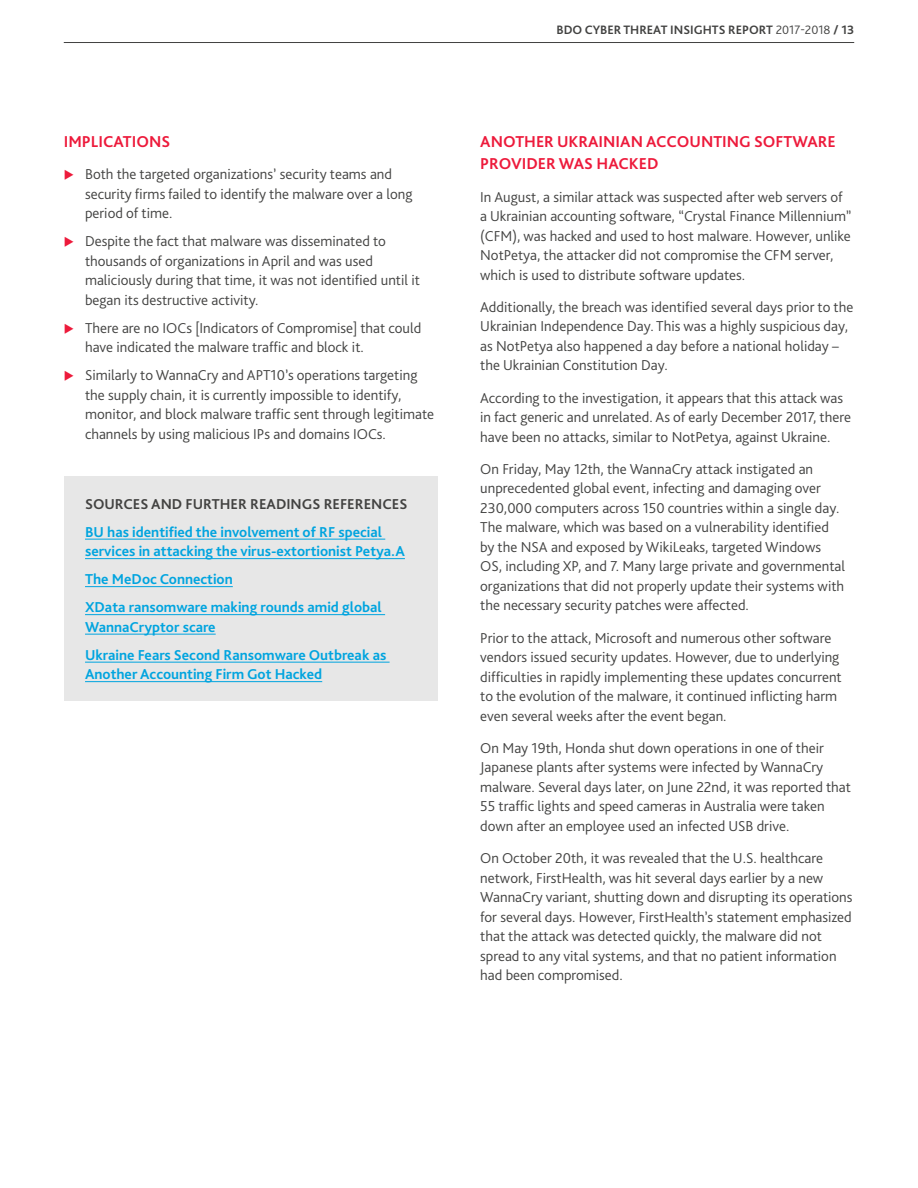
<style>
.page{position:relative;width:918px;height:1188px;background:#fff}
.page>*{position:absolute;margin:0;border:0;box-sizing:border-box;transform-origin:0 0}
.t1{font:700 16.5px/22.5px "Bliss Pro";color:#ed1a3b}
.t2{font:300 15px/19.5px "Bliss Pro";color:#424241}
.t3{font:700 15px/28px "Bliss Pro";color:#00a4df}
.t4{font:700 15px "Bliss Pro";color:#424241}
.t5{font:700 12.75px "Bliss Pro";color:#424241}
.s1{font-weight:300}
</style>
<div class="page">
<div style="left:64px;top:476px;width:374px;height:225px;background:#e7e7e7"></div>
<hr style="left:85px;top:539px;width:300px;height:1px;background:#00a4df">
<hr style="left:85px;top:558px;width:320px;height:1px;background:#00a4df">
<hr style="left:85px;top:586px;width:148px;height:1px;background:#00a4df">
<hr style="left:85px;top:614px;width:300px;height:1px;background:#00a4df">
<hr style="left:85px;top:634px;width:131px;height:1px;background:#00a4df">
<hr style="left:85px;top:662px;width:305px;height:1px;background:#00a4df">
<hr style="left:85px;top:681px;width:237px;height:1px;background:#00a4df">
<hr style="left:64px;top:42px;width:790px;height:1px;background:#424241">
<p class="t1" style="left:64px;top:130px;width:108px">IMPLICATIONS</p>
<p class="t2" style="left:85px;top:164px;width:329px">Both the targeted organizations’ security teams and security firms failed to identify the malware over a long period of time.</p>
<p class="t2" style="left:85px;top:231px;width:337px">Despite the fact that malware was disseminated to thousands of organizations in April and was used maliciously during that time, it was not identified until it began its destructive activity.</p>
<p class="t2" style="left:85px;top:318px;width:338px">There are no IOCs [Indicators of Compromise] that could have indicated the malware traffic and block it.</p>
<p class="t2" style="left:85px;top:365px;width:351px">Similarly to WannaCry and APT10’s operations targeting the supply chain, it is currently impossible to identify, monitor, and block malware traffic sent through legitimate channels by using malicious IPs and domains IOCs.</p>
<p class="t4" style="left:85px;top:495px;width:324px">SOURCES AND FURTHER READINGS REFERENCES</p>
<p class="t3" style="left:85px;top:522px;width:321px;line-height:19.5px">BU has identified the involvement of RF special services in attacking the virus-extortionist Petya.A</p>
<p class="t3" style="left:85px;top:565px;width:298px">The MeDoc Connection<br>XData ransomware making rounds amid global</p>
<p class="t3" style="left:85px;top:613px;width:303px">WannaCryptor scare<br>Ukraine Fears Second Ransomware Outbreak as</p>
<p class="t3" style="left:85px;top:660px;width:239px">Another Accounting Firm Got Hacked</p>
<p class="t5" style="left:556px;top:22px;width:299px">BDO CYBER THREAT INSIGHTS REPORT <span class="s1">2017-2018</span> / 13</p>
<p class="t1" style="left:480px;top:130px;width:357px">ANOTHER UKRAINIAN ACCOUNTING SOFTWARE<br>PROVIDER WAS HACKED</p>
<p class="t2" style="left:480px;top:187px;width:373px">In August, a similar attack was suspected after web servers of a Ukrainian accounting software, “Crystal Finance Millennium” (CFM), was hacked and used to host malware. However, unlike NotPetya, the attacker did not compromise the CFM server, which is used to distribute software updates.</p>
<p class="t2" style="left:480px;top:297px;width:375px">Additionally, the breach was identified several days prior to the Ukrainian Independence Day. This was a highly suspicious day, as NotPetya also happened a day before a national holiday – the Ukrainian Constitution Day.</p>
<p class="t2" style="left:480px;top:388px;width:372px">According to the investigation, it appears that this attack was in fact generic and unrelated. As of early December 2017, there have been no attacks, similar to NotPetya, against Ukraine.</p>
<p class="t2" style="left:480px;top:459px;width:366px">On Friday, May 12th, the WannaCry attack instigated an unprecedented global event, infecting and damaging over 230,000 computers across 150 countries within a single day.<br>The malware, which was based on a vulnerability identified by the NSA and exposed by WikiLeaks, targeted Windows OS, including XP, and 7. Many large private and governmental organizations that did not properly update their systems with the necessary security patches were affected.</p>
<p class="t2" style="left:480px;top:628px;width:363px">Prior to the attack, Microsoft and numerous other software vendors issued security updates. However, due to underlying difficulties in rapidly implementing these updates concurrent to the evolution of the malware, it continued inflicting harm even several weeks after the event began.</p>
<p class="t2" style="left:480px;top:738px;width:372px">On May 19th, Honda shut down operations in one of their Japanese plants after systems were infected by WannaCry malware. Several days later, on June 22nd, it was reported that 55 traffic lights and speed cameras in Australia were taken down after an employee used an infected USB drive.</p>
<p class="t2" style="left:480px;top:848px;width:374px">On October 20th, it was revealed that the U.S. healthcare network, FirstHealth, was hit several days earlier by a new WannaCry variant, shutting down and disrupting its operations for several days. However, FirstHealth’s statement emphasized that the attack was detected quickly, the malware did not spread to any vital systems, and that no patient information had been compromised.</p>
</div>
